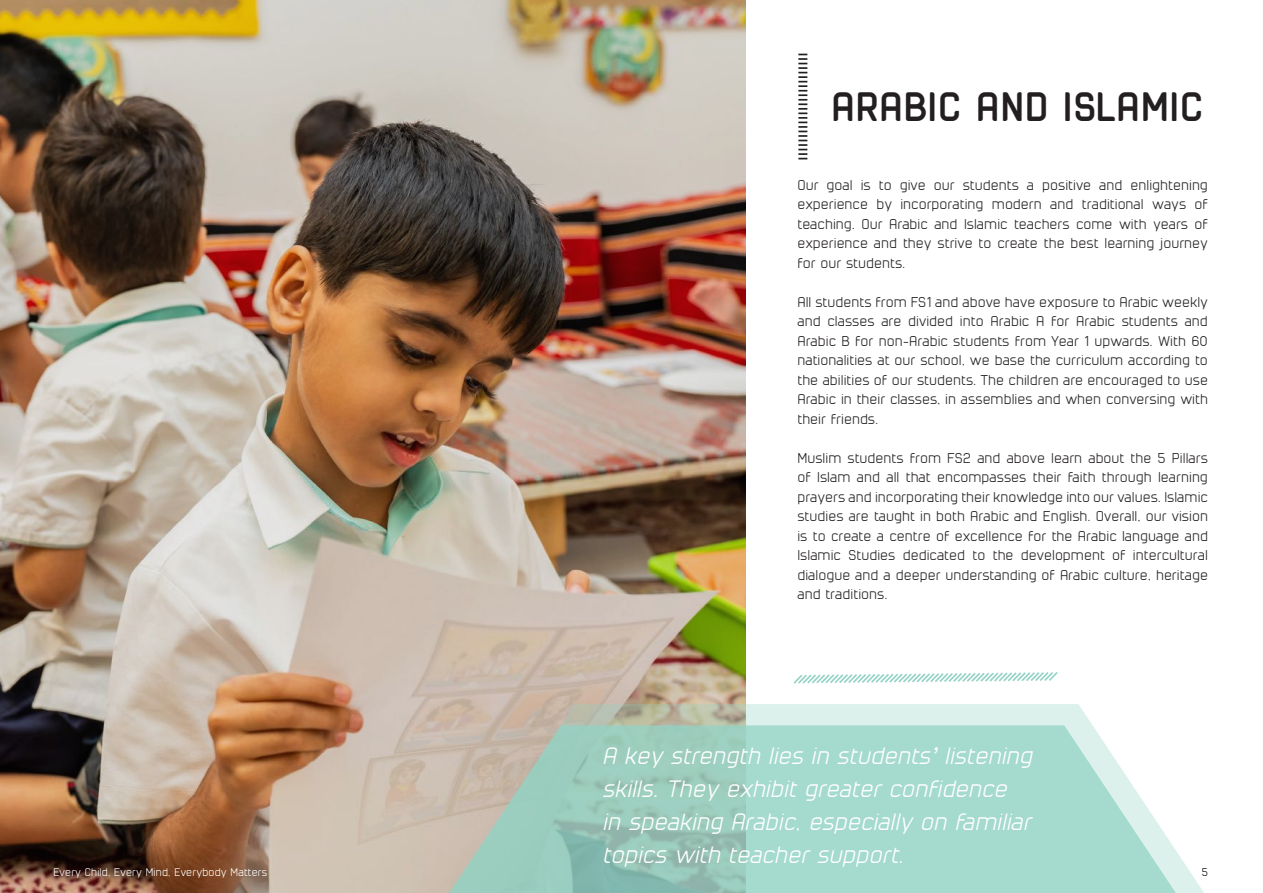
<style>
.page{position:relative;width:1263px;height:893px;background:#fff}
.page>*{position:absolute;margin:0;border:0;box-sizing:border-box;transform-origin:0 0}
.t1{font:700 39px "cuyabra";color:#231f20}
.t2{font:italic 22.5px/33px "cuyabra";color:#fff}
.t3{font:13.5px/19.5px "cuyabra";color:#231f20;text-align:justify}
.t4{font:10.5px "cuyabra";color:#fff}
.t5{font:10.5px "cuyabra";color:#000}
</style>
<div class="page">
<img style="left:0;top:0;width:746px;height:893px">
<svg style="left:798px;top:54px;width:9px;height:105px"></svg>
<svg style="left:323px;top:704px;width:769px;height:21px"></svg>
<svg style="left:309px;top:725px;width:895px;height:168px"></svg>
<svg style="left:793px;top:672px;width:265px;height:12px"></svg>
<h1 class="t1" style="left:834px;top:81px;width:375px">ARABIC AND ISLAMIC</h1>
<p class="t3" style="left:798px;top:175px;width:412px">Our goal is to give our students a positive and enlightening experience by incorporating modern and traditional ways of teaching. Our Arabic and Islamic teachers come with years of experience and they strive to create the best learning journey for our students.</p>
<p class="t3" style="left:798px;top:292px;width:412px">All students from FS1 and above have exposure to Arabic weekly and classes are divided into Arabic A for Arabic students and Arabic B for non-Arabic students from Year 1 upwards. With 60 nationalities at our school, we base the curriculum according to the abilities of our students. The children are encouraged to use Arabic in their classes, in assemblies and when conversing with their friends.</p>
<p class="t3" style="left:798px;top:448px;width:412px">Muslim students from FS2 and above learn about the 5 Pillars of Islam and all that encompasses their faith through learning prayers and incorporating their knowledge into our values. Islamic studies are taught in both Arabic and English. Overall, our vision is to create a centre of excellence for the Arabic language and Islamic Studies dedicated to the development of intercultural dialogue and a deeper understanding of Arabic culture, heritage and traditions.</p>
<h2 class="t2" style="left:604px;top:738px;width:431px">A key strength lies in students’ listening skills. They exhibit greater confidence<br>in speaking Arabic, especially on familiar topics with teacher support.</h2>
<p class="t4" style="left:54px;top:865px;width:216px">Every Child, Every Mind, Everybody Matters</p>
<p class="t5" style="left:1202px;top:865px;width:8px">5</p>
</div>
